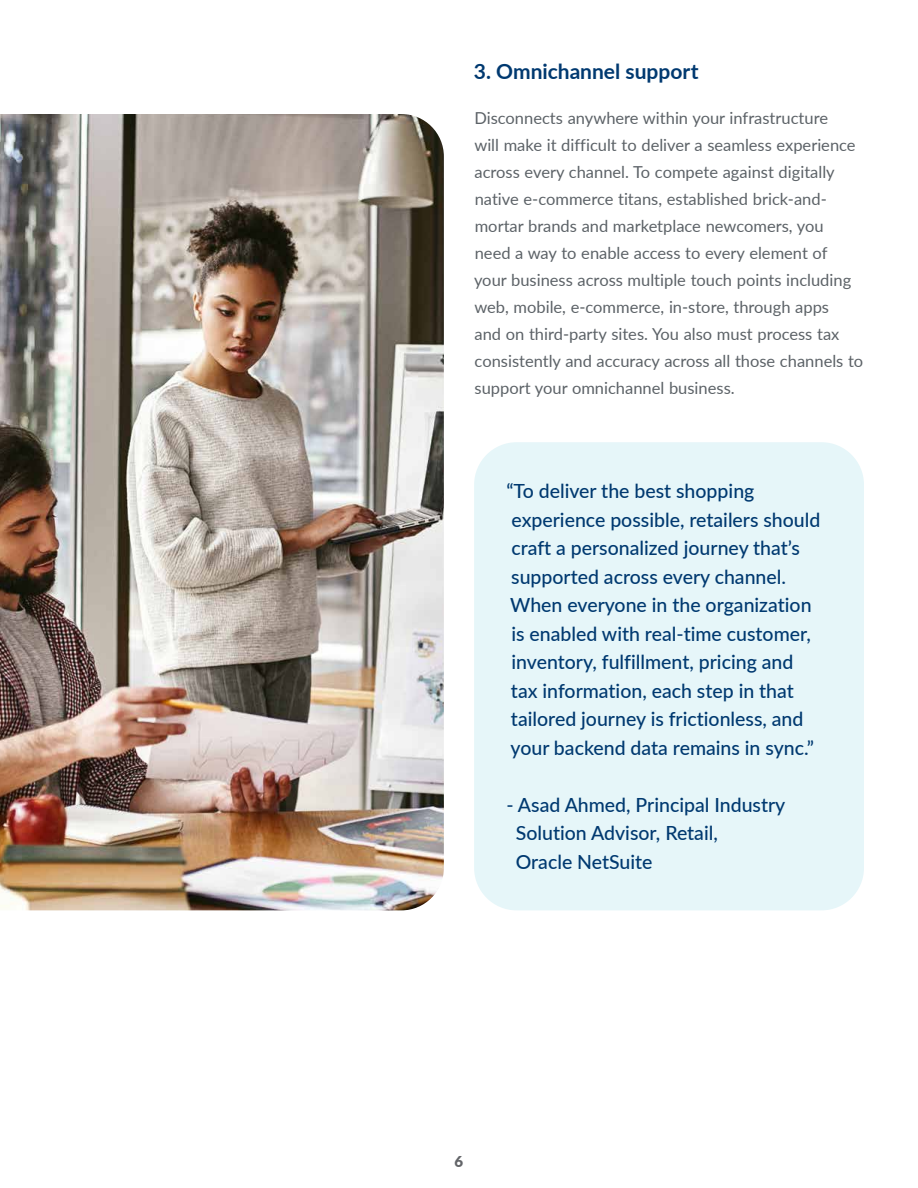
<style>
.page{position:relative;width:918px;height:1188px;background:#fff}
.page>*{position:absolute;margin:0;border:0;box-sizing:border-box;transform-origin:0 0}
.t1{font:700 21px "Lato";color:#003970}
.t2{font:500 19.5px/28.5px "Lato";color:#003970}
.t3{font:16.5px/27px "Lato";color:#5c6267}
.t4{font:900 15px "Lato";color:#636569}
</style>
<div class="page">
<div style="left:474px;top:442px;width:390px;height:468px;background:#e6f6f9;border-radius:43px"></div>
<img style="left:0;top:114px;width:444px;height:796px">
<p class="t1" style="left:474px;top:56px;width:226px">3. Omnichannel support</p>
<p class="t3" style="left:474px;top:104px;width:391px">Disconnects anywhere within your infrastructure<br>will make it difficult to deliver a seamless experience across every channel. To compete against digitally native e-commerce titans, established brick-and&shy;mortar brands and marketplace newcomers, you<br>need a way to enable access to every element of your business across multiple touch points including web, mobile, e-commerce, in-store, through apps<br>and on third-party sites. You also must process tax consistently and accuracy across all those channels to support your omnichannel business.</p>
<p class="t2" style="left:506px;top:476px;width:316px">“To deliver the best shopping experience possible, retailers should craft a personalized journey that’s supported across every channel.<br>When everyone in the organization is enabled with real-time customer, inventory, fulfillment, pricing and<br>tax information, each step in that tailored journey is frictionless, and your backend data remains in sync.”</p>
<p class="t2" style="left:516px;top:789px;width:271px;text-indent:-9px">- Asad Ahmed, Principal Industry<br>Solution Advisor, Retail,<br>Oracle NetSuite</p>
<p class="t4" style="left:455px;top:1150px;width:10px">6</p>
</div>
